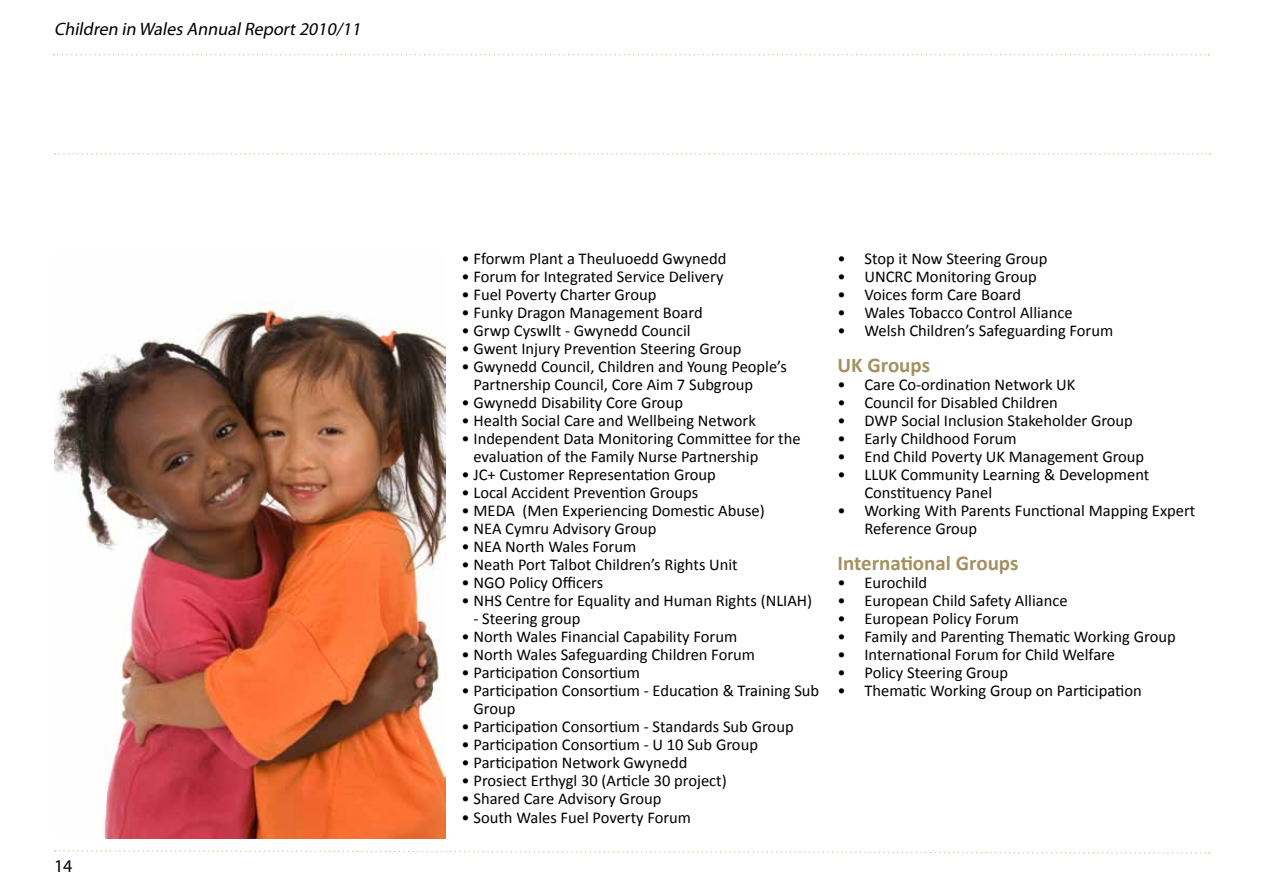
<style>
.page{position:relative;width:1263px;height:893px;background:#fff}
.page>*{position:absolute;margin:0;border:0;box-sizing:border-box;transform-origin:0 0}
.t1{font:700 21px "Calibri";color:#a39161}
.t2{font:italic 18px "Myriad Pro";color:#000}
.t3{font:18px "Myriad Pro";color:#000}
.t4{font:16.5px/18px "Calibri";color:#000}
</style>
<div class="page">
<svg style="left:55px;top:850px;width:1155px;height:4px"></svg>
<svg style="left:53px;top:54px;width:1156px;height:2px"></svg>
<svg style="left:55px;top:153px;width:1156px;height:2px"></svg>
<img style="left:54px;top:302px;width:392px;height:537px">
<p class="t2" style="left:54px;top:18px;width:312px">Children in Wales AnnualReport2010/11</p>
<p class="t3" style="left:54px;top:854px;width:20px">14</p>
<p class="t4" style="left:462px;top:250px;width:266px">• Fforwm Plant a Theuluoedd Gwynedd</p>
<p class="t4" style="left:462px;top:268px;width:263px">• Forum for Integrated Service Delivery</p>
<p class="t4" style="left:462px;top:286px;width:196px">• Fuel Poverty Charter Group</p>
<p class="t4" style="left:462px;top:304px;width:243px">• Funky Dragon Management Board</p>
<p class="t4" style="left:462px;top:322px;width:231px">• Grwp Cyswllt - Gwynedd Council</p>
<p class="t4" style="left:462px;top:340px;width:281px">• Gwent Injury Prevention Steering Group</p>
<p class="t4" style="left:473px;top:358px;width:315px;text-indent:-12px">• Gwynedd Council, Children and Young People’s<br>Partnership Council, Core Aim 7 Subgroup</p>
<p class="t4" style="left:462px;top:394px;width:223px">• Gwynedd Disability Core Group</p>
<p class="t4" style="left:462px;top:412px;width:296px">• Health Social Care and Wellbeing Network</p>
<p class="t4" style="left:473px;top:430px;width:329px;text-indent:-12px">• Independent Data Monitoring Committee for the evaluation of the Family Nurse Partnership</p>
<p class="t4" style="left:462px;top:466px;width:256px">• JC+ Customer Representation Group</p>
<p class="t4" style="left:462px;top:484px;width:238px">• Local Accident Prevention Groups</p>
<p class="t4" style="left:462px;top:502px;width:305px">• MEDA (Men Experiencing Domestic Abuse)</p>
<p class="t4" style="left:462px;top:520px;width:196px">• NEA Cymru Advisory Group</p>
<p class="t4" style="left:462px;top:538px;width:176px">• NEA North Wales Forum</p>
<p class="t4" style="left:462px;top:556px;width:278px">• Neath Port Talbot Children’s Rights Unit</p>
<p class="t4" style="left:462px;top:574px;width:143px">• NGO Policy Officers</p>
<p class="t4" style="left:462px;top:592px;width:352px">• NHS Centre for Equality and Human Rights (NLIAH)</p>
<p class="t4" style="left:473px;top:610px;width:109px">- Steering group</p>
<p class="t4" style="left:462px;top:628px;width:277px">• North Wales Financial Capability Forum</p>
<p class="t4" style="left:462px;top:646px;width:295px">• North Wales Safeguarding Children Forum</p>
<p class="t4" style="left:462px;top:664px;width:180px">• Participation Consortium</p>
<p class="t4" style="left:473px;top:682px;width:347px;text-indent:-12px">• Participation Consortium - Education &amp; Training Sub<br>Group</p>
<p class="t4" style="left:462px;top:718px;width:334px">• Participation Consortium - Standards Sub Group</p>
<p class="t4" style="left:462px;top:736px;width:298px">• Participation Consortium - U 10 Sub Group</p>
<p class="t4" style="left:462px;top:754px;width:227px">• Participation Network Gwynedd</p>
<p class="t4" style="left:462px;top:772px;width:267px">• Prosiect Erthygl 30 (Article 30 project)</p>
<p class="t4" style="left:462px;top:790px;width:201px">• Shared Care Advisory Group</p>
<p class="t4" style="left:462px;top:808px;width:231px">• South Wales Fuel Poverty Forum</p>
<p class="t4" style="left:837px;top:250px;width:211px">• Stop it Now Steering Group</p>
<p class="t4" style="left:837px;top:268px;width:201px">• UNCRC Monitoring Group</p>
<p class="t4" style="left:837px;top:286px;width:185px">• Voices form Care Board</p>
<p class="t4" style="left:837px;top:304px;width:237px">• Wales Tobacco Control Alliance</p>
<p class="t4" style="left:837px;top:322px;width:277px">• Welsh Children’s Safeguarding Forum</p>
<p class="t1" style="left:837px;top:352px;width:94px">UK Groups</p>
<p class="t4" style="left:837px;top:376px;width:239px">• Care Co-ordination Network UK</p>
<p class="t4" style="left:837px;top:394px;width:222px">• Council for Disabled Children</p>
<p class="t4" style="left:837px;top:412px;width:297px">• DWP Social Inclusion Stakeholder Group</p>
<p class="t4" style="left:837px;top:430px;width:181px">• Early Childhood Forum</p>
<p class="t4" style="left:837px;top:448px;width:308px">• End Child Poverty UK Management Group</p>
<p class="t4" style="left:864px;top:466px;width:286px;text-indent:-27px">• LLUK Community Learning &amp; Development<br>Constituency Panel</p>
<p class="t4" style="left:864px;top:502px;width:332px;text-indent:-27px">• Working With Parents Functional Mapping Expert<br>Reference Group</p>
<p class="t1" style="left:837px;top:550px;width:182px">International Groups</p>
<p class="t4" style="left:837px;top:574px;width:91px">• Eurochild</p>
<p class="t4" style="left:837px;top:592px;width:232px">• European Child Safety Alliance</p>
<p class="t4" style="left:837px;top:610px;width:183px">• European Policy Forum</p>
<p class="t4" style="left:837px;top:628px;width:340px">• Family and Parenting Thematic Working Group</p>
<p class="t4" style="left:837px;top:646px;width:279px">• International Forum for Child Welfare</p>
<p class="t4" style="left:837px;top:664px;width:172px">• Policy Steering Group</p>
<p class="t4" style="left:837px;top:682px;width:306px">• Thematic Working Group on Participation</p>
</div>
